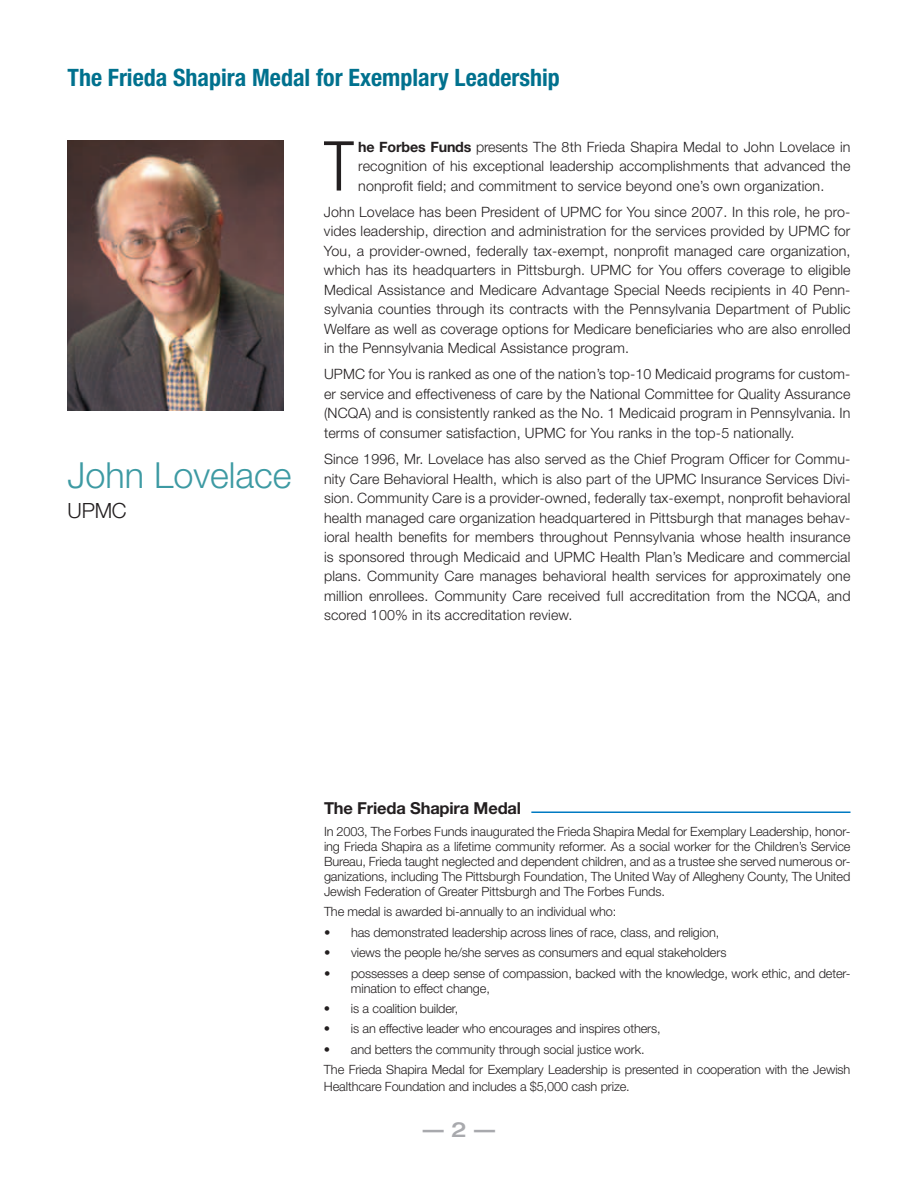
<style>
.page{position:relative;width:918px;height:1188px;background:#fff}
.page>*{position:absolute;margin:0;border:0;box-sizing:border-box;transform-origin:0 0}
.t1{font:300 condensed 68.85px "Helvetica Neue";color:#231f20}
.t2{font:300 36px "Helvetica Neue";color:#3d9aa3}
.t3{font:700 condensed 24px "Helvetica Neue";color:#00718e}
.t4{font:300 21px "Helvetica Neue";color:#231f20}
.t5{font:500 expanded 21px "Helvetica Neue";color:#a8a9ad}
.t6{font:700 16.5px "Helvetica Neue";letter-spacing:-.01em;color:#231f20}
.t7{font:300 14.25px/19.5px "Helvetica Neue";letter-spacing:.01em;color:#231f20;text-align:justify}
.t8{font:300 12.75px/15px "Helvetica Neue";letter-spacing:-.01em;color:#231f20}
.s1{font-weight:700}
</style>
<div class="page">
<img style="left:68px;top:140px;width:216px;height:270px">
<hr style="left:531px;top:811px;width:319px;height:2px;background:#007ac2">
<h3 class="t3" style="left:68px;top:63px;width:494px">The Frieda Shapira Medal for Exemplary Leadership</h3>
<h2 class="t2" style="left:68px;top:454px;width:226px">John Lovelace</h2>
<h3 class="t4" style="left:68px;top:498px;width:61px">UPMC</h3>
<h1 class="t1" style="left:324px;top:127px;width:32px">T</h1>
<p class="t7" style="left:358px;top:136px;width:494px"><span class="s1">he Forbes Funds</span> presents The 8th Frieda Shapira Medal to John Lovelace in recognition of his exceptional leadership accomplishments that advanced the nonprofit field; and commitment to service beyond one’s own organization.</p>
<p class="t7" style="left:324px;top:202px;width:528px">John Lovelace has been President of UPMC for You since 2007. In this role, he pro&shy;vides leadership, direction and administration for the services provided by UPMC for You, a provider-owned, federally tax-exempt, nonprofit managed care organization, which has its headquarters in Pittsburgh. UPMC for You offers coverage to eligible Medical Assistance and Medicare Advantage Special Needs recipients in 40 Penn&shy;sylvania counties through its contracts with the Pennsylvania Department of Public Welfare as well as coverage options for Medicare beneficiaries who are also enrolled in the Pennsylvania Medical Assistance program.</p>
<p class="t7" style="left:324px;top:364px;width:528px">UPMC for You is ranked as one of the nation’s top-10 Medicaid programs for custom&shy;er service and effectiveness of care by the National Committee for Quality Assurance (NCQA) and is consistently ranked as the No. 1 Medicaid program in Pennsylvania. In terms of consumer satisfaction, UPMC for You ranks in the top-5 nationally.</p>
<p class="t7" style="left:324px;top:449px;width:528px">Since 1996, Mr. Lovelace has also served as the Chief Program Officer for Commu&shy;nity Care Behavioral Health, which is also part of the UPMC Insurance Services Divi&shy;sion. Community Care is a provider-owned, federally tax-exempt, nonprofit behavioral health managed care organization headquartered in Pittsburgh that manages behav&shy;ioral health benefits for members throughout Pennsylvania whose health insurance is sponsored through Medicaid and UPMC Health Plan’s Medicare and commercial plans. Community Care manages behavioral health services for approximately one million enrollees. Community Care received full accreditation from the NCQA, and scored 100% in its accreditation review.</p>
<p class="t6" style="left:324px;top:798px;width:199px">The Frieda Shapira Medal</p>
<p class="t8" style="left:324px;top:824px;width:528px;text-align:justify">In 2003, The Forbes Funds inaugurated the Frieda Shapira Medal for Exemplary Leadership, honor&shy;ing Frieda Shapira as a lifetime community reformer. As a social worker for the Children’s Service Bureau, Frieda taught neglected and dependent children, and as a trustee she served numerous or&shy;ganizations, including The Pittsburgh Foundation, The United Way of Allegheny County, The United Jewish Federation of Greater Pittsburgh and The Forbes Funds.</p>
<p class="t8" style="left:324px;top:904px;width:294px">The medal is awarded bi-annually to an individual who:</p>
<p class="t8" style="left:324px;top:924px;width:397px">• has demonstrated leadership across lines of race, class, and religion,</p>
<p class="t8" style="left:324px;top:945px;width:404px">• views the people he/she serves as consumers and equal stakeholders</p>
<p class="t8" style="left:351px;top:965px;width:501px;text-indent:-27px">• possesses a deep sense of compassion, backed with the knowledge, work ethic, and deter&shy;mination to effect change,</p>
<p class="t8" style="left:324px;top:1001px;width:136px">• is a coalition builder,</p>
<p class="t8" style="left:324px;top:1021px;width:338px">• is an effective leader who encourages and inspires others,</p>
<p class="t8" style="left:324px;top:1039px;width:528px;line-height:20.4px">• and betters the community through social justice work.<br>The Frieda Shapira Medal for Exemplary Leadership is presented in cooperation with the Jewish</p>
<p class="t8" style="left:324px;top:1078px;width:307px">Healthcare Foundation and includes a $5,000 cash prize.</p>
<h3 class="t5" style="left:423px;top:1116px;width:74px">— 2 —</h3>
</div>
